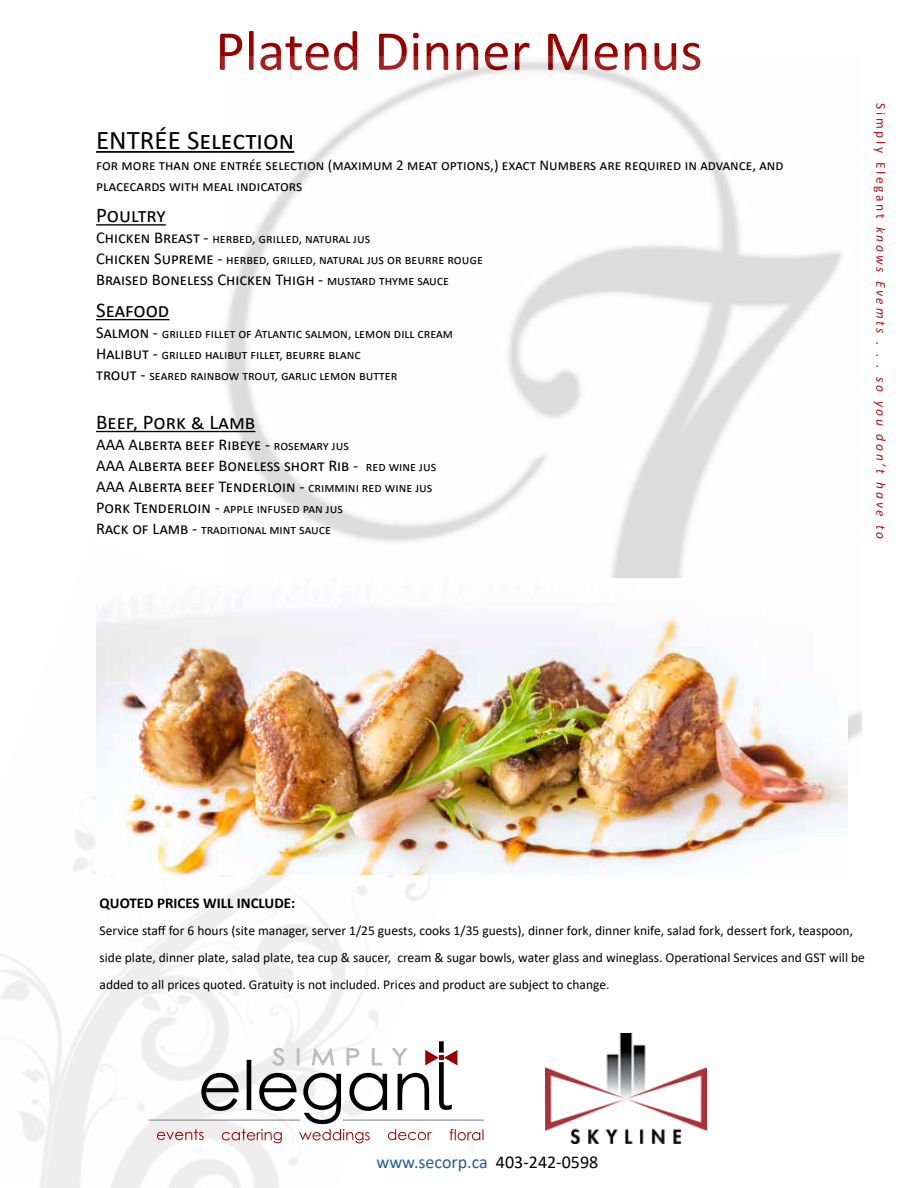
<style>
.page{position:relative;width:918px;height:1188px;background:#fff}
.page>*{position:absolute;margin:0;border:0;box-sizing:border-box;transform-origin:0 0}
.t1{font:57px "Calibri";color:#900}
.t2{font:27px "Calibri";color:#000}
.t3{font:21px "Calibri";color:#000}
.t4{font:18px "Calibri";color:#215e9e}
.t5{font:16.5px/21px "Calibri";color:#000}
.t6{font:15px/21px "Calibri";color:#000}
.t7{font:700 15px "Calibri";color:#000}
.t8{font:13.5px/21px "Calibri";color:#000}
.t9{font:italic 13.5px "Calibri";letter-spacing:.195em;color:#b5121b}
.s1{font-size:16.5px}
.s2{font-size:13.5px}
.s3{font-style:normal}
.s4{color:#000}
</style>
<div class="page">
<hr style="left:149px;top:1120px;width:151px;height:1px;background:#7f7f7f">
<svg style="left:157px;top:1041px;width:326px;height:102px"></svg>
<img style="left:545px;top:1034px;width:162px;height:109px">
<hr style="left:96px;top:151px;width:198px;height:2px;background:#000">
<hr style="left:96px;top:224px;width:70px;height:2px;background:#000">
<hr style="left:96px;top:319px;width:74px;height:1px;background:#000">
<hr style="left:96px;top:431px;width:159px;height:1px;background:#000">
<img style="left:96px;top:579px;width:752px;height:296px">
<h1 class="t1" style="left:215px;top:11px;width:489px">Plated Dinner Menus</h1>
<h2 class="t2" style="left:96px;top:121px;width:200px">ENTRÉE Selection</h2>
<p class="t6" style="left:96px;top:154px;width:689px">for more than one entrée selection (maximum 2 meat options,) exact Numbers are required in advance, and placecards with meal indicators</p>
<h3 class="t3" style="left:96px;top:201px;width:71px">Poultry</h3>
<p class="t8" style="left:96px;top:228px;width:388px"><span class="s1">Chicken Breast -</span> herbed, grilled, natural jus<br><span class="s1">Chicken Supreme -</span> herbed, grilled, natural jus or beurre rouge</p>
<p class="t5" style="left:96px;top:269px;width:355px">Braised Boneless Chicken Thigh - <span class="s2">mustard thyme sauce</span></p>
<h3 class="t3" style="left:96px;top:296px;width:75px">Seafood</h3>
<p class="t8" style="left:96px;top:323px;width:358px"><span class="s1">Salmon -</span> grilled fillet of Atlantic salmon, lemon dill cream<br><span class="s1">Halibut -</span> grilled halibut fillet, beurre blanc<br><span class="s1">trout -</span> seared rainbow trout, garlic lemon butter</p>
<h3 class="t3" style="left:96px;top:408px;width:161px">Beef, Pork &amp; Lamb</h3>
<p class="t5" style="left:96px;top:434px;width:342px">AAA Alberta beef Ribeye - <span class="s2">rosemary jus<br></span>AAA Alberta beef Boneless short Rib - <span class="s2">red wine jus<br></span>AAA Alberta beef Tenderloin - <span class="s2">crimmini red wine jus</span></p>
<p class="t8" style="left:96px;top:498px;width:248px"><span class="s1">Pork Tenderloin -</span> apple infused pan jus<br><span class="s1">Rack of Lamb -</span> traditional mint sauce</p>
<p class="t9" style="left:890px;top:103px;width:438px;rotate:90deg"><span class="s3">Simply Elegant</span> knows Evemts . . . so you don’t have to</p>
<p class="t7" style="left:100px;top:893px;width:197px">QUOTED PRICES WILL INCLUDE:</p>
<p class="t8" style="left:100px;top:917px;width:767px;line-height:27px">Service staff for 6 hours (site manager, server 1/25 guests, cooks 1/35 guests), dinner fork, dinner knife, salad fork, dessert fork, teaspoon, side plate, dinner plate, salad plate, tea cup &amp; saucer, cream &amp; sugar bowls, water glass and wineglass. Operational Services and GST will be added to all prices quoted. Gratuity is not included. Prices and product are subject to change.</p>
<h3 class="t4" style="left:376px;top:1149px;width:223px">www.secorp.ca <span class="s4">403-242-0598</span></h3>
</div>
